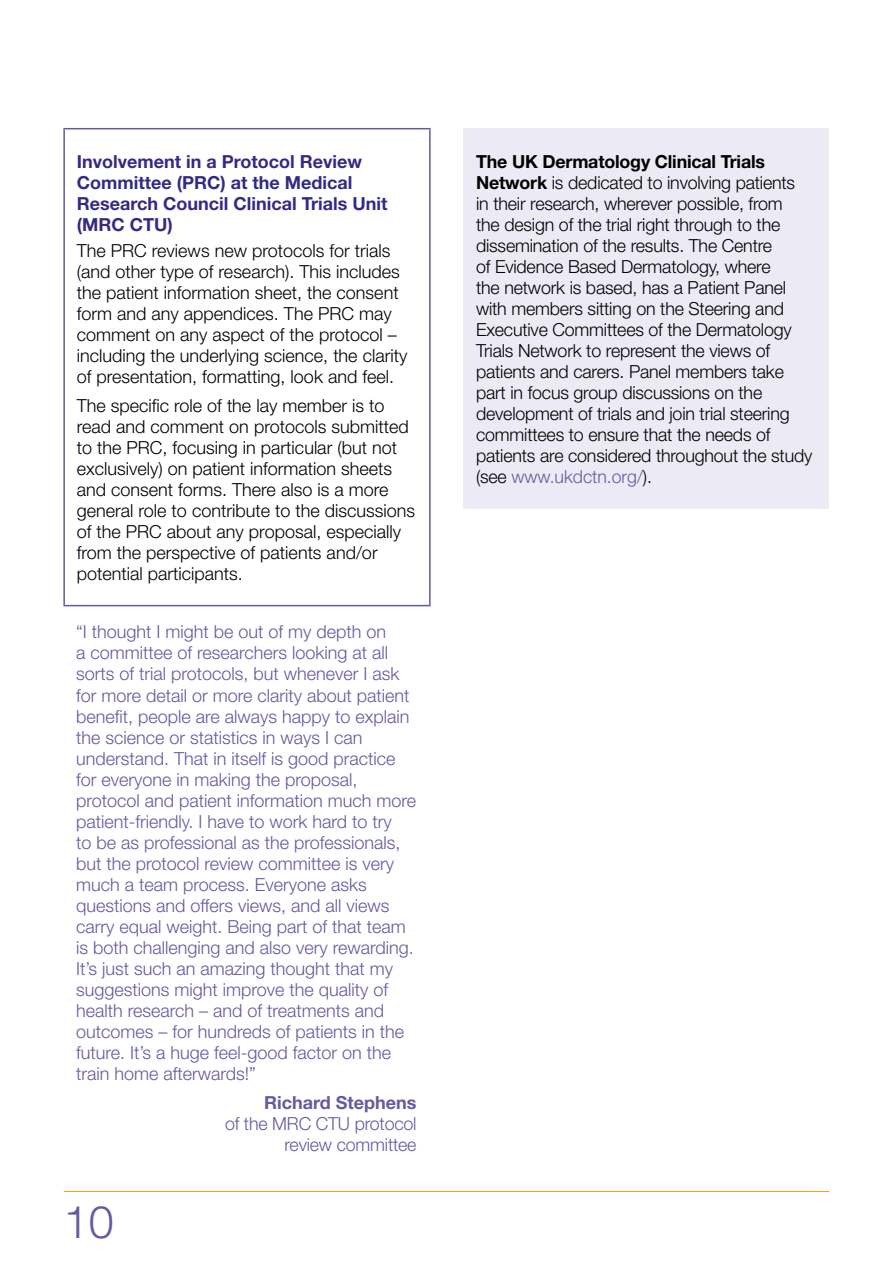
<style>
.page{position:relative;width:893px;height:1263px;background:#fff}
.page>*{position:absolute;margin:0;border:0;box-sizing:border-box;transform-origin:0 0}
.t1{font:300 45px "Helvetica Neue";color:#635aa0}
.t2{font:300 18px/21px "Helvetica Neue";color:#000}
.t3{font:300 18px/21px "Helvetica Neue";color:#635aa0}
.t4{font:700 18px/21px "Helvetica Neue";color:#332a86}
.t5{font:700 18px "Helvetica Neue";color:#635aa0}
.s1{font-weight:700}
.s2{color:#635aa0}
</style>
<div class="page">
<hr style="left:63px;top:128px;width:368px;height:1px;background:#635aa0">
<hr style="left:63px;top:129px;width:2px;height:476px;background:#635aa0">
<hr style="left:429px;top:129px;width:2px;height:476px;background:#635aa0">
<hr style="left:63px;top:605px;width:368px;height:1px;background:#635aa0">
<div style="left:463px;top:128px;width:366px;height:380px;background:#ecebf5"></div>
<hr style="left:64px;top:1191px;width:765px;height:1px;background:#f8991d">
<p class="t4" style="left:77px;top:151px;width:312px">Involvement in a Protocol Review<br>Committee (PRC) at the Medical<br>Research Council Clinical Trials Unit (MRC CTU)</p>
<p class="t2" style="left:77px;top:239px;width:332px">The PRC reviews new protocols for trials (and other type of research). This includes the patient information sheet, the consent form and any appendices. The PRC may comment on any aspect of the protocol – including the underlying science, the clarity of presentation, formatting, look and feel.</p>
<p class="t2" style="left:77px;top:395px;width:340px">The specific role of the lay member is to read and comment on protocols submitted to the PRC, focusing in particular (but not exclusively) on patient information sheets and consent forms. There also is a more general role to contribute to the discussions of the PRC about any proposal, especially from the perspective of patients and/or potential participants.</p>
<p class="t3" style="left:76px;top:621px;width:342px">“I thought I might be out of my depth on<br>a committee of researchers looking at all sorts of trial protocols, but whenever I ask for more detail or more clarity about patient benefit, people are always happy to explain the science or statistics in ways I can understand. That in itself is good practice for everyone in making the proposal, protocol and patient information much more patient-friendly. I have to work hard to try<br>to be as professional as the professionals, but the protocol review committee is very much a team process. Everyone asks questions and offers views, and all views carry equal weight. Being part of that team is both challenging and also very rewarding.<br>It’s just such an amazing thought that my suggestions might improve the quality of health research – and of treatments and outcomes – for hundreds of patients in the future. It’s a huge feel-good factor on the train home afterwards!”</p>
<p class="t5" style="left:264px;top:1091px;width:154px">Richard Stephens</p>
<p class="t3" style="left:225px;top:1113px;width:193px;text-align:right">of the MRC CTU protocol review committee</p>
<h1 class="t1" style="left:64px;top:1195px;width:52px">10</h1>
<p class="t2" style="left:476px;top:150px;width:338px"><span class="s1">The UK Dermatology Clinical Trials Network</span> is dedicated to involving patients<br>in their research, wherever possible, from<br>the design of the trial right through to the dissemination of the results. The Centre<br>of Evidence Based Dermatology, where<br>the network is based, has a Patient Panel with members sitting on the Steering and Executive Committees of the Dermatology Trials Network to represent the views of patients and carers. Panel members take part in focus group discussions on the development of trials and join trial steering committees to ensure that the needs of patients are considered throughout the study (see <span class="s2">www.ukdctn.org/</span>).</p>
</div>
